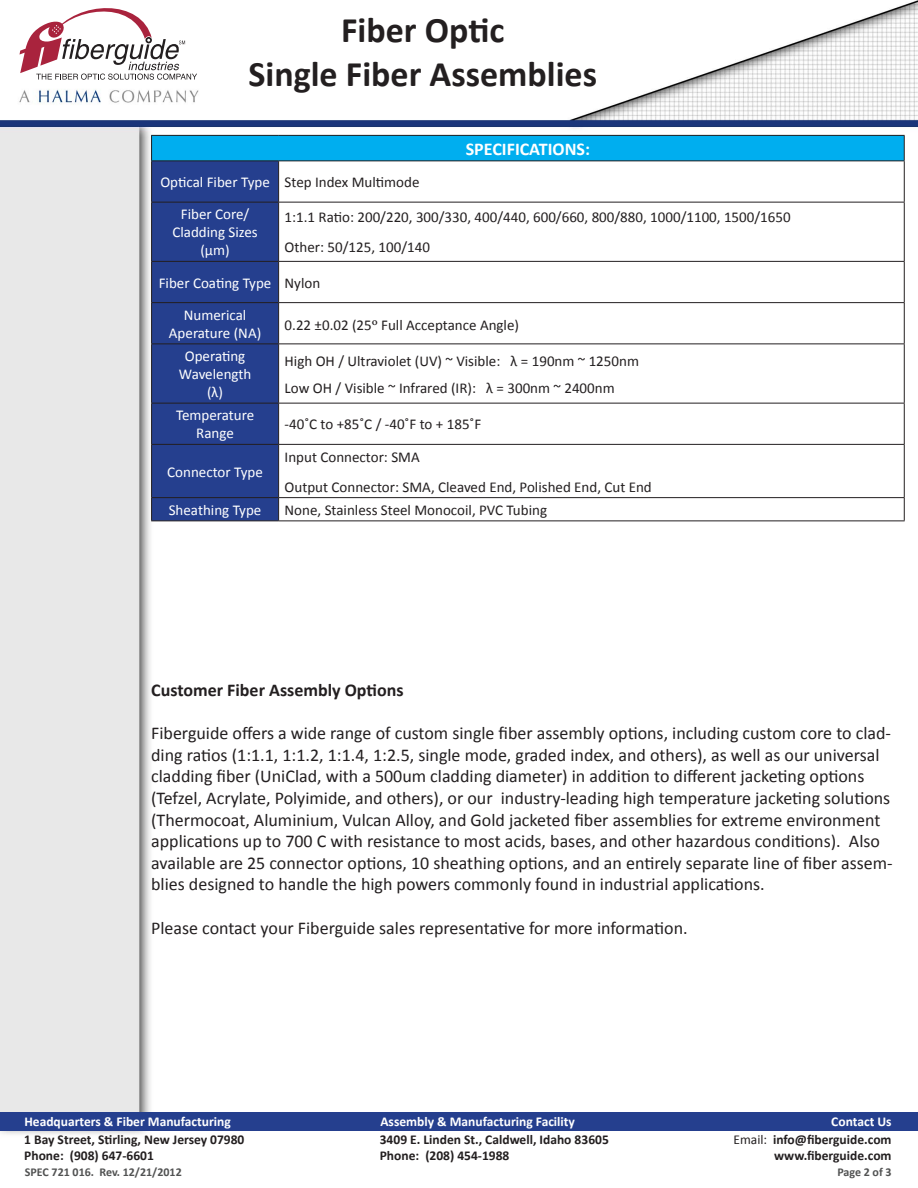
<style>
.page{position:relative;width:918px;height:1188px;background:#fff}
.page>*{position:absolute;margin:0;border:0;box-sizing:border-box;transform-origin:0 0}
.t1{font:700 36px/43.2px "Calibri";color:#231f20;text-align:center}
.t2{font:18px/21.6px "Calibri";color:#231f20}
.t3{font:700 18px "Calibri";color:#231f20}
.t4{font:700 18px "Calibri";color:#fff}
.t5{font:15px "Calibri";color:#231f20}
.t6{font:15px/18px "Calibri";color:#fff;text-align:center}
.t7{font:700 13.5px/16.2px "Calibri";color:#231f20}
.t8{font:700 13.5px "Calibri";color:#fff}
.t9{font:700 12px "Calibri";color:#515252}
.s1{font-family:"Minion Pro";font-size:18px}
.s2{font-weight:400}
</style>
<div class="page">
<img style="left:0;top:0;width:918px;height:1134px">
<div style="left:0;top:1112px;width:918px;height:19px;background:#253f8e"></div>
<svg style="left:20px;top:1px;width:177px;height:79px"></svg>
<img style="left:11px;top:82px;width:196px;height:28px">
<div style="left:152px;top:135px;width:752px;height:26px;background:#00aeef"></div>
<div style="left:152px;top:161px;width:126px;height:359px;background:#253f8e"></div>
<hr style="left:151px;top:135px;width:128px;height:1px;background:#231f20">
<svg style="left:151px;top:136px;width:1px;height:24px"></svg>
<hr style="left:279px;top:135px;width:626px;height:1px;background:#231f20">
<svg style="left:904px;top:136px;width:1px;height:24px"></svg>
<hr style="left:151px;top:160px;width:128px;height:1px;background:#231f20">
<hr style="left:151px;top:161px;width:1px;height:41px;background:#231f20">
<hr style="left:279px;top:160px;width:626px;height:1px;background:#231f20">
<hr style="left:278px;top:161px;width:1px;height:41px;background:#231f20">
<hr style="left:904px;top:161px;width:1px;height:41px;background:#231f20">
<hr style="left:151px;top:202px;width:128px;height:1px;background:#231f20">
<hr style="left:151px;top:202px;width:1px;height:59px;background:#231f20">
<hr style="left:279px;top:202px;width:626px;height:1px;background:#231f20">
<hr style="left:278px;top:202px;width:1px;height:59px;background:#231f20">
<hr style="left:904px;top:202px;width:1px;height:59px;background:#231f20">
<hr style="left:151px;top:261px;width:128px;height:1px;background:#231f20">
<hr style="left:151px;top:262px;width:1px;height:40px;background:#231f20">
<hr style="left:279px;top:261px;width:626px;height:1px;background:#231f20">
<hr style="left:278px;top:262px;width:1px;height:40px;background:#231f20">
<hr style="left:904px;top:262px;width:1px;height:40px;background:#231f20">
<hr style="left:151px;top:302px;width:128px;height:1px;background:#231f20">
<hr style="left:151px;top:303px;width:1px;height:41px;background:#231f20">
<hr style="left:279px;top:302px;width:626px;height:1px;background:#231f20">
<hr style="left:278px;top:303px;width:1px;height:41px;background:#231f20">
<hr style="left:904px;top:303px;width:1px;height:41px;background:#231f20">
<hr style="left:151px;top:344px;width:128px;height:1px;background:#231f20">
<hr style="left:151px;top:344px;width:1px;height:59px;background:#231f20">
<hr style="left:279px;top:344px;width:626px;height:1px;background:#231f20">
<hr style="left:278px;top:344px;width:1px;height:59px;background:#231f20">
<hr style="left:904px;top:344px;width:1px;height:59px;background:#231f20">
<hr style="left:151px;top:403px;width:128px;height:1px;background:#231f20">
<hr style="left:151px;top:404px;width:1px;height:40px;background:#231f20">
<hr style="left:279px;top:403px;width:626px;height:1px;background:#231f20">
<hr style="left:278px;top:404px;width:1px;height:40px;background:#231f20">
<hr style="left:904px;top:404px;width:1px;height:40px;background:#231f20">
<hr style="left:151px;top:444px;width:128px;height:1px;background:#231f20">
<hr style="left:151px;top:445px;width:1px;height:52px;background:#231f20">
<hr style="left:279px;top:444px;width:626px;height:1px;background:#231f20">
<hr style="left:278px;top:445px;width:1px;height:52px;background:#231f20">
<hr style="left:904px;top:445px;width:1px;height:52px;background:#231f20">
<hr style="left:151px;top:497px;width:128px;height:1px;background:#231f20">
<svg style="left:151px;top:498px;width:1px;height:22px"></svg>
<hr style="left:279px;top:497px;width:626px;height:1px;background:#231f20">
<svg style="left:278px;top:498px;width:1px;height:22px"></svg>
<svg style="left:904px;top:498px;width:1px;height:22px"></svg>
<hr style="left:151px;top:520px;width:128px;height:1px;background:#231f20">
<hr style="left:279px;top:520px;width:626px;height:1px;background:#231f20">
<p class="t1" style="left:249px;top:9px;width:350px">Fiber Optic<br>Single Fiber Assemblies</p>
<p class="t4" style="left:466px;top:137px;width:126px">SPECIFICATIONS:</p>
<p class="t6" style="left:160px;top:173px;width:111px">Optical Fiber Type</p>
<p class="t5" style="left:285px;top:173px;width:136px">Step Index Multimode</p>
<p class="t6" style="left:181px;top:205px;width:70px">Fiber Core/</p>
<p class="t6" style="left:172px;top:223px;width:87px">Cladding Sizes</p>
<p class="t6" style="left:200px;top:241px;width:31px">(μm)</p>
<p class="t5" style="left:285px;top:208px;width:508px">1:1.1 Ratio: 200/220, 300/330, 400/440, 600/660, 800/880, 1000/1100, 1500/1650</p>
<p class="t5" style="left:285px;top:238px;width:147px">Other: 50/125, 100/140</p>
<p class="t6" style="left:159px;top:274px;width:114px">Fiber Coating Type</p>
<p class="t5" style="left:285px;top:273px;width:37px">Nylon</p>
<p class="t6" style="left:184px;top:306px;width:64px">Numerical</p>
<p class="t6" style="left:169px;top:324px;width:94px">Aperature (NA)</p>
<p class="t5" style="left:285px;top:315px;width:236px">0.22 ±0.02 (25<span class="s1">º</span> Full Acceptance Angle)</p>
<p class="t6" style="left:185px;top:347px;width:62px">Operating</p>
<p class="t6" style="left:179px;top:365px;width:74px">Wavelength</p>
<p class="t6" style="left:207px;top:383px;width:18px">(λ)</p>
<p class="t5" style="left:285px;top:351px;width:356px">High OH / Ultraviolet (UV) ~ Visible: λ = 190nm ~ 1250nm</p>
<p class="t5" style="left:285px;top:378px;width:332px">Low OH / Visible ~ Infrared (IR): λ = 300nm ~ 2400nm</p>
<p class="t6" style="left:176px;top:406px;width:80px">Temperature<br>Range</p>
<p class="t5" style="left:285px;top:415px;width:198px">-40˚C to +85˚C / -40˚F to + 185˚F</p>
<p class="t6" style="left:167px;top:463px;width:97px">Connector Type</p>
<p class="t5" style="left:285px;top:447px;width:137px">Input Connector: SMA</p>
<p class="t5" style="left:285px;top:477px;width:369px">Output Connector: SMA, Cleaved End, Polished End, Cut End</p>
<p class="t6" style="left:169px;top:501px;width:94px">Sheathing Type</p>
<p class="t5" style="left:285px;top:500px;width:264px">None, Stainless Steel Monocoil, PVC Tubing</p>
<p class="t3" style="left:151px;top:679px;width:254px">Customer Fiber Assembly Options</p>
<p class="t2" style="left:151px;top:723px;width:743px">Fiberguide offers a wide range of custom single fiber assembly options, including custom core to clad&shy;ding ratios (1:1.1, 1:1.2, 1:1.4, 1:2.5, single mode, graded index, and others), as well as our universal cladding fiber (UniClad, with a 500um cladding diameter) in addition to different jacketing options (Tefzel, Acrylate, Polyimide, and others), or our industry-leading high temperature jacketing solutions (Thermocoat, Aluminium, Vulcan Alloy, and Gold jacketed fiber assemblies for extreme environment applications up to 700 C with resistance to most acids, bases, and other hazardous conditions). Also available are 25 connector options, 10 sheathing options, and an entirely separate line of fiber assem&shy;blies designed to handle the high powers commonly found in industrial applications.</p>
<p class="t2" style="left:151px;top:917px;width:538px">Please contact your Fiberguide sales representative for more information.</p>
<p class="t8" style="left:24px;top:1113px;width:208px">Headquarters &amp; Fiber Manufacturing</p>
<p class="t8" style="left:380px;top:1113px;width:196px">Assembly &amp; Manufacturing Facility</p>
<p class="t8" style="left:831px;top:1113px;width:62px">Contact Us</p>
<p class="t9" style="left:25px;top:1165px;width:158px">SPEC 721 016. Rev. 12/21/2012</p>
<p class="t7" style="left:24px;top:1132px;width:222px">1 Bay Street, Stirling, New Jersey 07980<br>Phone: (908) 647-6601</p>
<p class="t7" style="left:380px;top:1132px;width:231px">3409 E. Linden St., Caldwell, Idaho 83605<br>Phone: (208) 454-1988</p>
<p class="t7" style="left:734px;top:1132px;width:160px;text-align:right"><span class="s2">Email:</span> info@fiberguide.com www.fiberguide.com</p>
<p class="t9" style="left:837px;top:1165px;width:56px">Page 2 of 3</p>
<p class="t9" style="left:79px;top:1165px;width:14px">01</p>
<p class="t9" style="left:123px;top:1165px;width:54px">6/27/2012</p>
</div>
